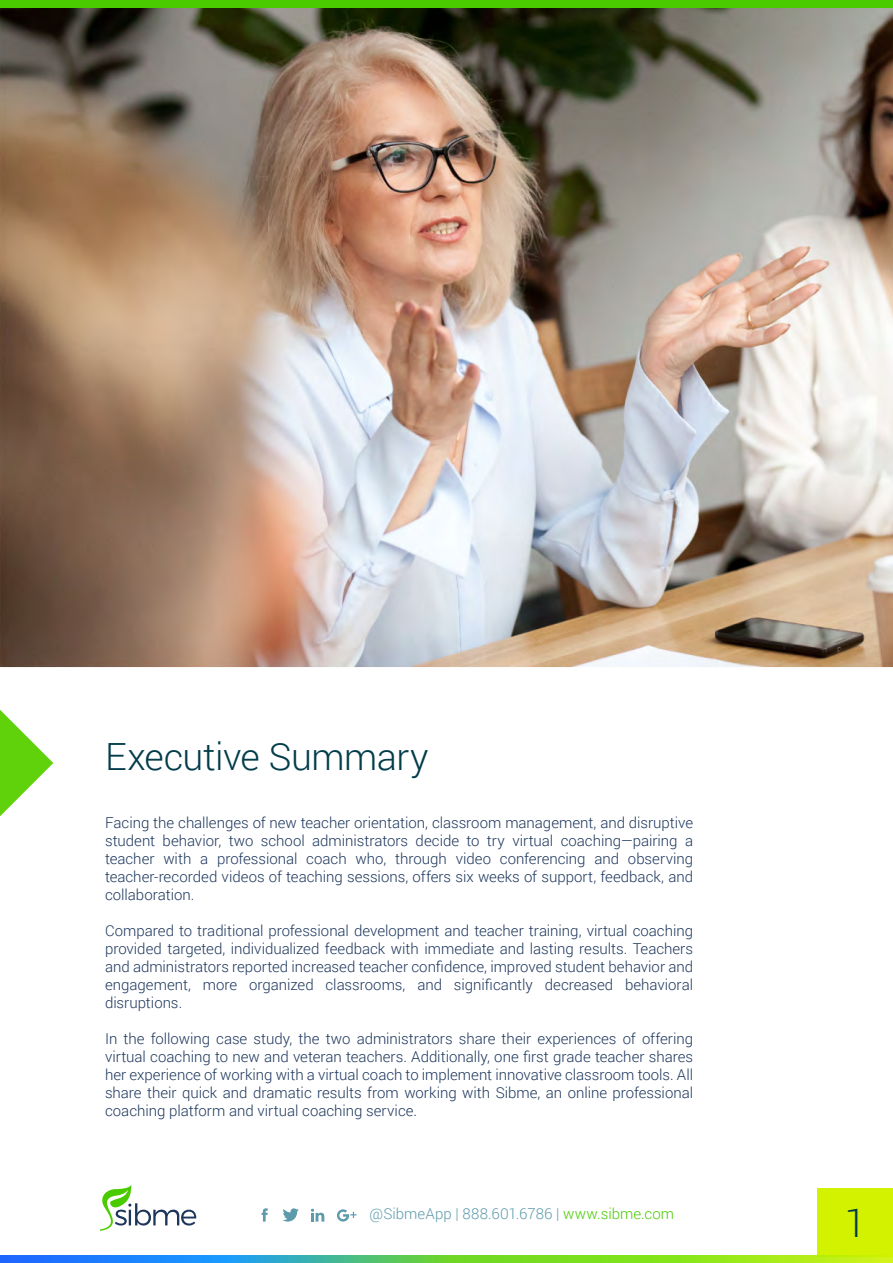
<style>
.page{position:relative;width:893px;height:1263px;background:#fff}
.page>*{position:absolute;margin:0;border:0;box-sizing:border-box;transform-origin:0 0}
.t1{font:300 39.3px "Roboto";color:#033c4b}
.t2{font:300 37.5px "Roboto";letter-spacing:-.015em;color:#033c4b}
.t3{font:300 15px/18px "Roboto";color:#1d365c;text-align:justify}
.t4{font:300 15px "Roboto";letter-spacing:.005em;color:#5d9bac}
.s1{color:#4acb00}
</style>
<div class="page">
<img style="left:0;top:8px;width:893px;height:756px">
<div style="left:0;top:0;width:893px;height:8px;background:#4acb00"></div>
<div style="left:818px;top:1188px;width:75px;height:68px;background:#d3f200"></div>
<svg style="left:0;top:1255px;width:893px;height:8px;background:#60c072"></svg>
<svg style="left:100px;top:1185px;width:96px;height:46px"></svg>
<svg style="left:337px;top:1209px;width:20px;height:12px"></svg>
<svg style="left:311px;top:1209px;width:13px;height:12px"></svg>
<svg style="left:283px;top:1208px;width:16px;height:13px"></svg>
<svg style="left:262px;top:1208px;width:6px;height:13px"></svg>
<svg style="left:0;top:710px;width:53px;height:106px"></svg>
<h2 class="t2" style="left:105px;top:731px;width:325px">Executive Summary</h2>
<p class="t3" style="left:105px;top:813px;width:589px">Facing the challenges of new teacher orientation, classroom management, and disruptive student behavior, two school administrators decide to try virtual coaching—pairing a teacher with a professional coach who, through video conferencing and observing teacher-recorded videos of teaching sessions, offers six weeks of support, feedback, and collaboration.</p>
<p class="t3" style="left:105px;top:921px;width:589px">Compared to traditional professional development and teacher training, virtual coaching provided targeted, individualized feedback with immediate and lasting results. Teachers and administrators reported increased teacher confidence, improved student behavior and engagement, more organized classrooms, and significantly decreased behavioral disruptions.</p>
<p class="t3" style="left:105px;top:1029px;width:589px">In the following case study, the two administrators share their experiences of offering virtual coaching to new and veteran teachers. Additionally, one first grade teacher shares her experience of working with a virtual coach to implement innovative classroom tools. All share their quick and dramatic results from working with Sibme, an online professional coaching platform and virtual coaching service.</p>
<p class="t4" style="left:370px;top:1203px;width:306px">@SibmeApp | 888.601.6786 | <span class="s1">www.sibme.com</span></p>
<h1 class="t1" style="left:844px;top:1195px;width:23px">1</h1>
</div>
